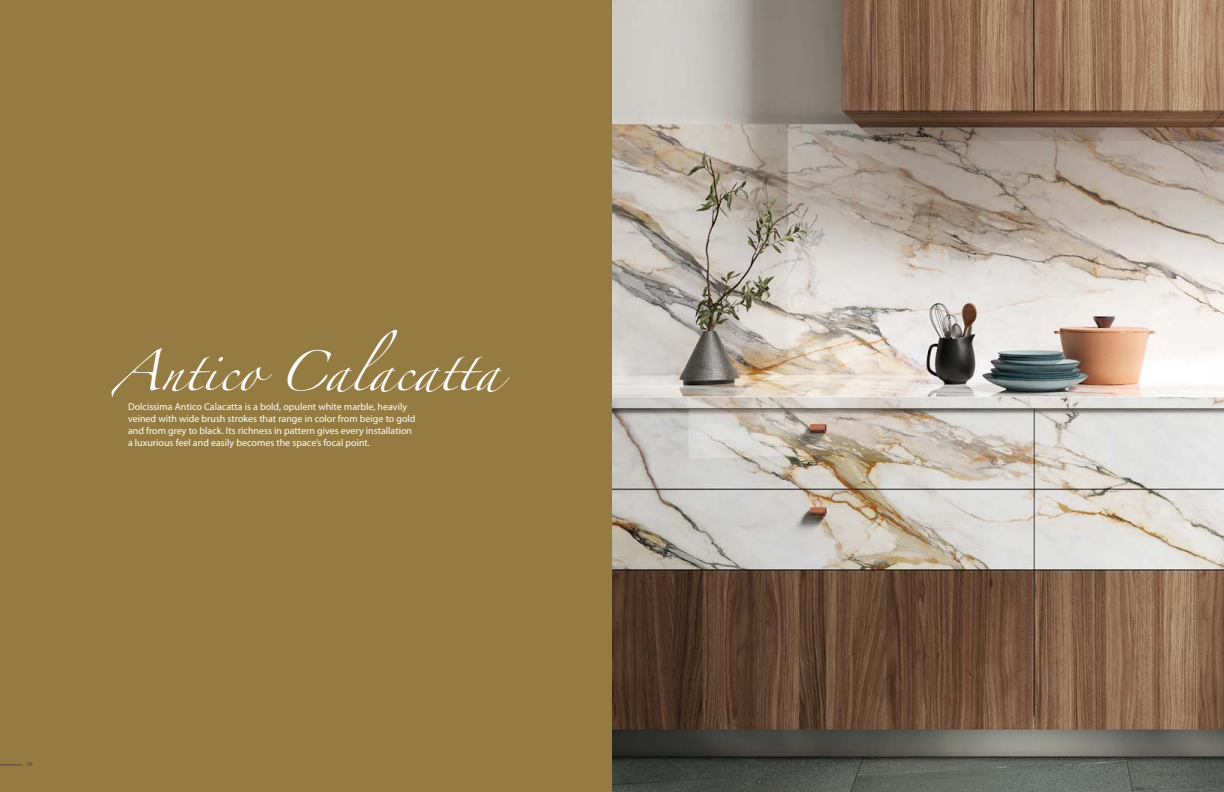
<style>
.page{position:relative;width:1224px;height:792px;background:#fff}
.page>*{position:absolute;margin:0;border:0;box-sizing:border-box;transform-origin:0 0}
.t1{font:36px "Zapfino";color:#fff}
.t2{font:10px/12px "Myriad Pro";color:#fff}
.t3{font:6px "Tw Cen";color:#514a46}
</style>
<div class="page">
<div style="left:0;top:0;width:612px;height:792px;background:#947b41"></div>
<img style="left:612px;top:0;width:612px;height:792px">
<svg style="left:0;top:765px;width:22px;height:1px"></svg>
<h1 class="t1" style="left:113px;top:357px;width:389px">Antico Calacatta</h1>
<p class="t2" style="left:128px;top:400px;width:289px">Dolcissima Antico Calacatta is a bold, opulent white marble, heavily veined with wide brush strokes that range in color from beige to gold and from grey to black. Its richness in pattern gives every installation a luxurious feel and easily becomes the space’s focal point.</p>
<p class="t3" style="left:26px;top:761px;width:8px">38</p>
</div>
